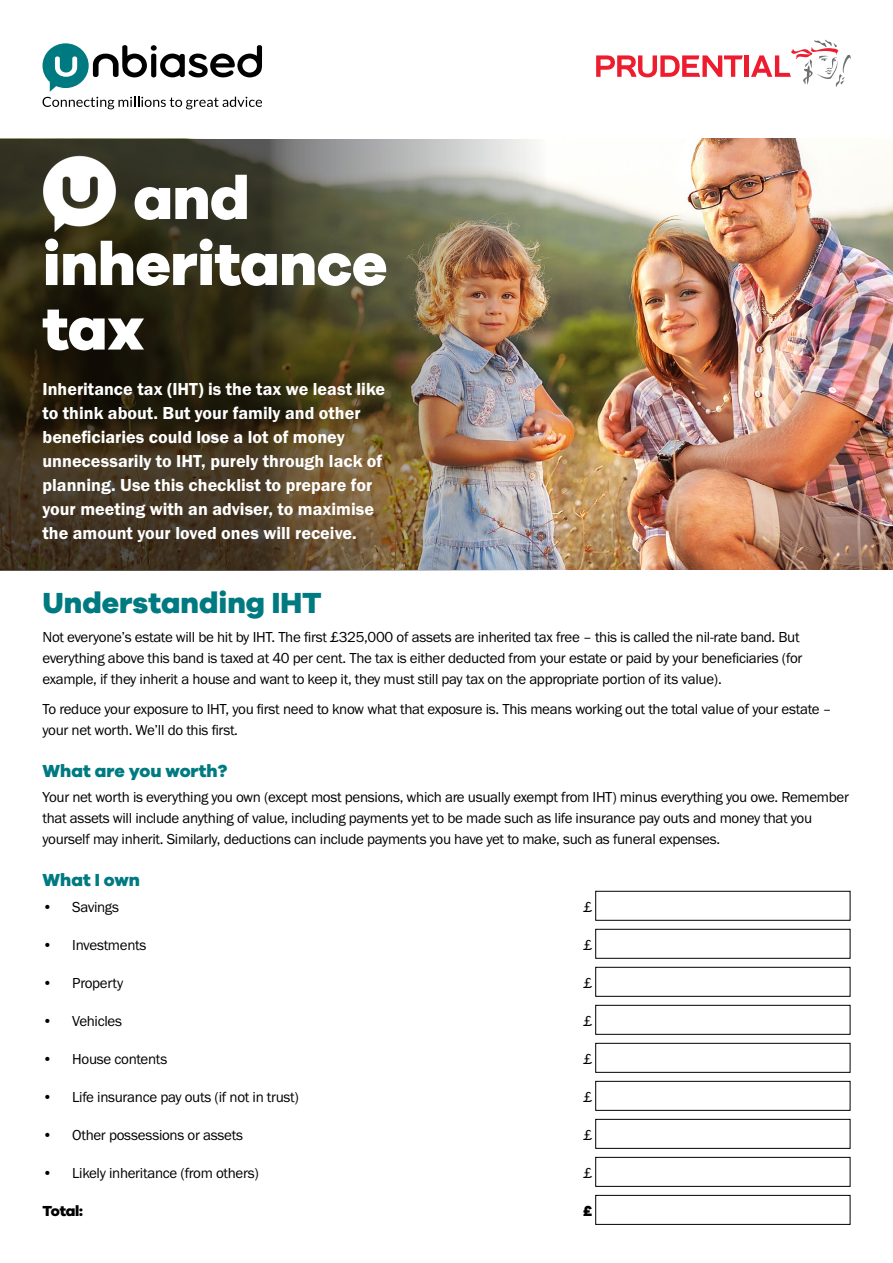
<style>
.page{position:relative;width:893px;height:1263px;background:#fff}
.page>*{position:absolute;margin:0;border:0;box-sizing:border-box;transform-origin:0 0}
.t1{font:800 61.5px/65.2px "Galano Grotesque";letter-spacing:-.01em;color:#fff}
.t2{font:800 30px "Galano Grotesque";color:#007a81}
.t3{font:18px/24px "Franklin Gothic URW Dem";color:#fff}
.t4{font:800 18px "Galano Grotesque";color:#007a81}
.t5{font:15px/21px "Franklin Gothic URW Boo";letter-spacing:-.02em;color:#000}
.t6{font:800 15px "Galano Grotesque";letter-spacing:-.025em;color:#000}
</style>
<div class="page">
<img style="left:0;top:138px;width:893px;height:432px">
<img style="left:0;top:139px;width:549px;height:432px">
<div style="left:595px;top:891px;width:255px;height:30px;border:1px solid #000"></div>
<div style="left:595px;top:929px;width:255px;height:30px;border:1px solid #000"></div>
<div style="left:595px;top:967px;width:255px;height:30px;border:1px solid #000"></div>
<div style="left:595px;top:1005px;width:255px;height:30px;border:1px solid #000"></div>
<div style="left:595px;top:1043px;width:255px;height:30px;border:1px solid #000"></div>
<div style="left:595px;top:1081px;width:255px;height:30px;border:1px solid #000"></div>
<div style="left:595px;top:1119px;width:255px;height:30px;border:1px solid #000"></div>
<div style="left:595px;top:1157px;width:255px;height:30px;border:1px solid #000"></div>
<div style="left:595px;top:1195px;width:255px;height:30px;border:1px solid #000"></div>
<div style="left:744px;top:55px;width:5px;height:22px;background:#ed1c2e"></div>
<svg style="left:751px;top:40px;width:100px;height:47px"></svg>
<svg style="left:596px;top:55px;width:147px;height:22px"></svg>
<svg style="left:43px;top:43px;width:219px;height:66px"></svg>
<img style="left:34px;top:150px;width:89px;height:87px">
<h1 class="t1" style="left:43px;top:164px;width:346px;text-indent:91px">and inheritance tax</h1>
<p class="t3" style="left:43px;top:376px;width:344px">Inheritance tax (IHT) is the tax we least like to think about. But your family and other beneficiaries could lose a lot of money unnecessarily to IHT, purely through lack of planning. Use this checklist to prepare for your meeting with an adviser, to maximise the amount your loved ones will receive.</p>
<h2 class="t2" style="left:43px;top:584px;width:281px">Understanding IHT</h2>
<p class="t5" style="left:43px;top:626px;width:761px">Not everyone’s estate will be hit by IHT. The first £325,000 of assets are inherited tax free – this is called the nil-rate band. But everything above this band is taxed at 40 per cent. The tax is either deducted from your estate or paid by your beneficiaries (for example, if they inherit a house and want to keep it, they must still pay tax on the appropriate portion of its value).</p>
<p class="t5" style="left:43px;top:698px;width:790px">To reduce your exposure to IHT, you first need to know what that exposure is. This means working out the total value of your estate – your net worth. We’ll do this first.</p>
<p class="t4" style="left:43px;top:759px;width:186px">What are you worth?</p>
<p class="t5" style="left:43px;top:786px;width:808px">Your net worth is everything you own (except most pensions, which are usually exempt from IHT) minus everything you owe. Remember that assets will include anything of value, including payments yet to be made such as life insurance pay outs and money that you yourself may inherit. Similarly, deductions can include payments you have yet to make, such as funeral expenses.</p>
<p class="t4" style="left:43px;top:869px;width:99px">What I own</p>
<p class="t5" style="left:43px;top:896px;width:78px">• Savings</p>
<p class="t5" style="left:583px;top:896px;width:10px">£</p>
<p class="t5" style="left:43px;top:934px;width:106px">• Investments</p>
<p class="t5" style="left:583px;top:934px;width:10px">£</p>
<p class="t5" style="left:43px;top:972px;width:82px">• Property</p>
<p class="t5" style="left:583px;top:972px;width:10px">£</p>
<p class="t5" style="left:43px;top:1010px;width:81px">• Vehicles</p>
<p class="t5" style="left:583px;top:1010px;width:10px">£</p>
<p class="t5" style="left:43px;top:1048px;width:126px">• House contents</p>
<p class="t5" style="left:583px;top:1048px;width:10px">£</p>
<p class="t5" style="left:43px;top:1086px;width:258px">• Life insurance pay outs (if not in trust)</p>
<p class="t5" style="left:583px;top:1086px;width:10px">£</p>
<p class="t5" style="left:43px;top:1124px;width:202px">• Other possessions or assets</p>
<p class="t5" style="left:583px;top:1124px;width:10px">£</p>
<p class="t5" style="left:43px;top:1162px;width:218px">• Likely inheritance (from others)</p>
<p class="t5" style="left:583px;top:1162px;width:10px">£</p>
<p class="t6" style="left:43px;top:1201px;width:42px">Total:</p>
<p class="t6" style="left:583px;top:1201px;width:10px">£</p>
</div>
